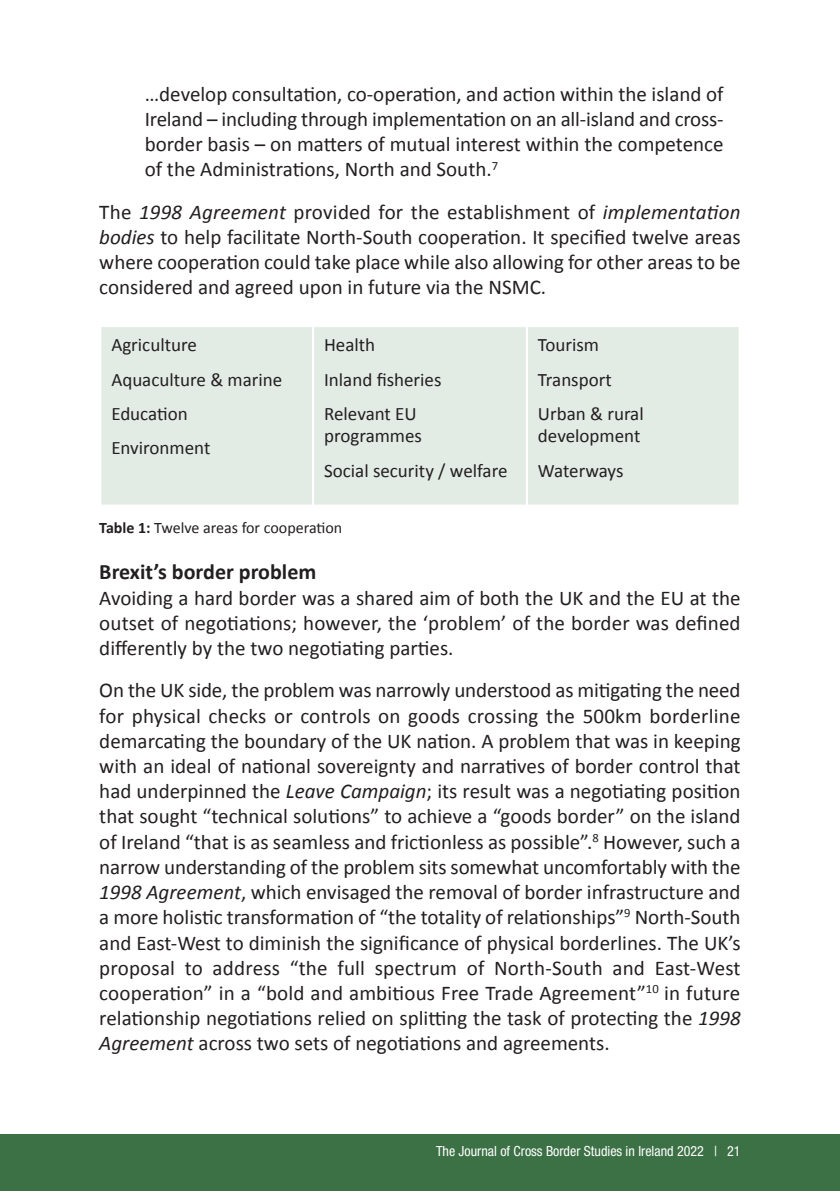
<style>
.page{position:relative;width:840px;height:1191px;background:#fff}
.page>*{position:absolute;margin:0;border:0;box-sizing:border-box;transform-origin:0 0}
.t1{font:700 22px "Calibri";color:#231f20}
.t2{font:21px/25.2px "Calibri";color:#231f20;text-align:justify}
.t3{font:19px/22.8px "Calibri";color:#231f20}
.t4{font:16px "Calibri";color:#231f20}
.t5{font:condensed 14px "Helvetica Neue LT Pro";color:#fff}
.s1{font-style:italic}
.s2{font-weight:700}
</style>
<div class="page">
<div style="left:0;top:1134px;width:839px;height:57px;background:#3c7045"></div>
<div style="left:101px;top:327px;width:638px;height:178px;background:#e3ece4"></div>
<hr style="left:312px;top:327px;width:2px;height:177px;background:#fff">
<hr style="left:525px;top:327px;width:2px;height:177px;background:#fff">
<p class="t2" style="left:145px;top:83px;width:580px">…develop consultation, co‐operation, and action within the island of Ireland – including through implementation on an all‐island and cross‐ border basis – on matters of mutual interest within the competence of the Administrations, North and South.<sup>7</sup></p>
<p class="t2" style="left:99px;top:201px;width:642px">The <span class="s1">1998 Agreement</span> provided for the establishment of <span class="s1">implementation bodies</span> to help facilitate North‐South cooperation. It specified twelve areas where cooperation could take place while also allowing for other areas to be considered and agreed upon in future via the NSMC.</p>
<p class="t3" style="left:111px;top:335px;width:87px">Agriculture</p>
<p class="t3" style="left:111px;top:369px;width:172px">Aquaculture &amp; marine</p>
<p class="t3" style="left:111px;top:403px;width:78px">Education</p>
<p class="t3" style="left:111px;top:438px;width:100px">Environment</p>
<p class="t3" style="left:324px;top:335px;width:53px">Health</p>
<p class="t3" style="left:324px;top:369px;width:119px">Inland fisheries</p>
<p class="t3" style="left:324px;top:403px;width:99px">Relevant EU programmes</p>
<p class="t3" style="left:324px;top:460px;width:185px">Social security / welfare</p>
<p class="t3" style="left:537px;top:335px;width:63px">Tourism</p>
<p class="t3" style="left:537px;top:369px;width:75px">Transport</p>
<p class="t3" style="left:537px;top:403px;width:107px">Urban &amp; rural development</p>
<p class="t3" style="left:537px;top:460px;width:87px">Waterways</p>
<p class="t4" style="left:99px;top:521px;width:244px"><span class="s2">Table 1:</span> Twelve areas for cooperation</p>
<p class="t1" style="left:99px;top:562px;width:218px">Brexit’s border problem</p>
<p class="t2" style="left:99px;top:587px;width:642px">Avoiding a hard border was a shared aim of both the UK and the EU at the outset of negotiations; however, the ‘problem’ of the border was defined differently by the two negotiating parties.</p>
<p class="t2" style="left:99px;top:679px;width:642px">On the UK side, the problem was narrowly understood as mitigating the need for physical checks or controls on goods crossing the 500km borderline demarcating the boundary of the UK nation. A problem that was in keeping with an ideal of national sovereignty and narratives of border control that had underpinned the <span class="s1">Leave Campaign</span>; its result was a negotiating position that sought “technical solutions” to achieve a “goods border” on the island of Ireland “that is as seamless and frictionless as possible”.<sup>8</sup> However, such a narrow understanding of the problem sits somewhat uncomfortably with the <span class="s1">1998 Agreement</span>, which envisaged the removal of border infrastructure and a more holistic transformation of “the totality of relationships”<sup>9</sup> North‐South and East‐West to diminish the significance of physical borderlines. The UK’s proposal to address “the full spectrum of North‐South and East‐West cooperation” in a “bold and ambitious Free Trade Agreement”<sup>10</sup> in future relationship negotiations relied on splitting the task of protecting the <span class="s1">1998<br>Agreement</span> across two sets of negotiations and agreements.</p>
<p class="t5" style="left:436px;top:1142px;width:306px">The Journal of Cross Border Studies in Ireland 2022 | 21</p>
</div>
